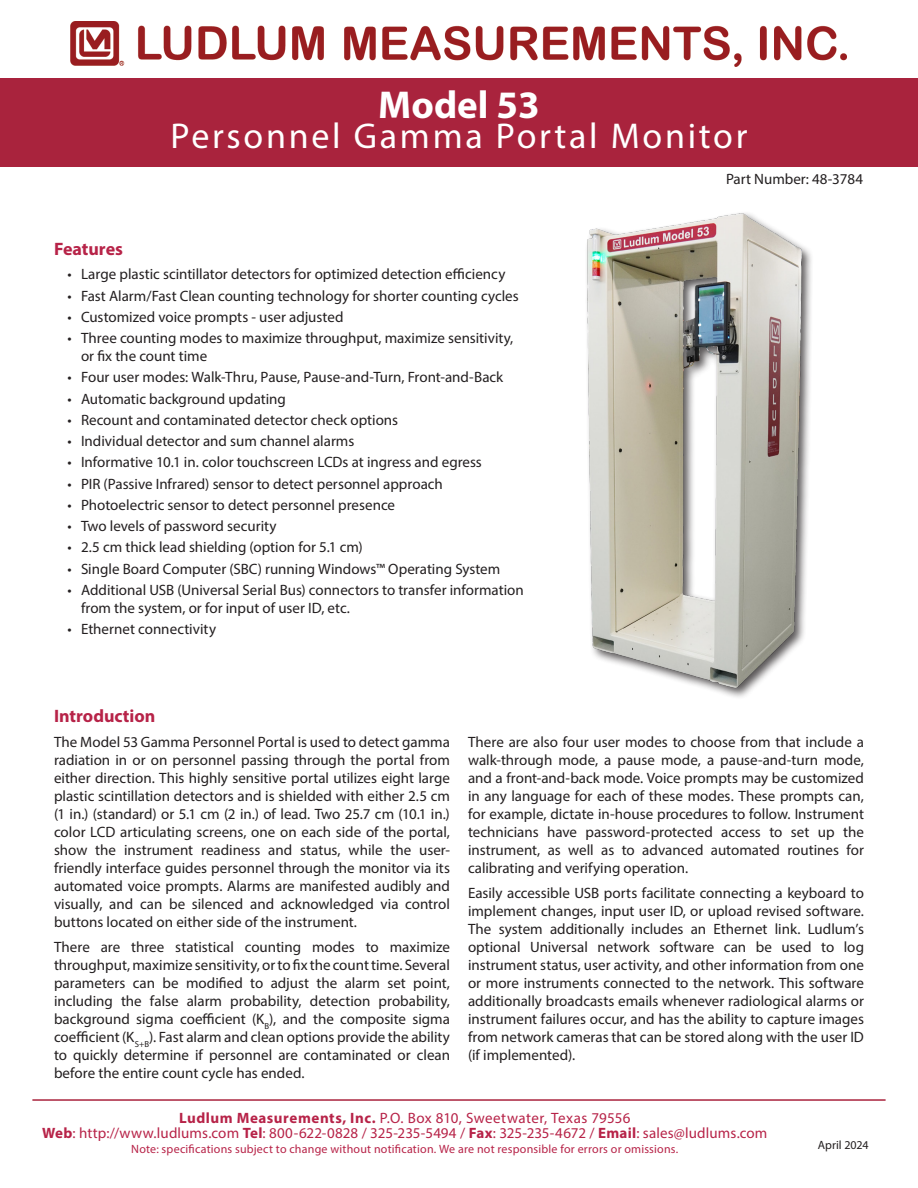
<style>
.page{position:relative;width:918px;height:1188px;background:#fff}
.page>*{position:absolute;margin:0;border:0;box-sizing:border-box;transform-origin:0 0}
.t1{font:700 39px "Myriad Pro";color:#fff}
.t2{font:36px "Myriad Pro";letter-spacing:.075em;color:#fff}
.Subhead_2{font:700 18px "Myriad Pro";color:#b72348}
.t3{font:15px/18px "Myriad Pro";color:#231f20;text-align:justify}
.t4{font:15px "Myriad Pro";letter-spacing:.01em;color:#b72348}
.t5{font:12px "Myriad Pro";letter-spacing:.02em;color:#b72348}
.t6{font:12px "Myriad Pro";letter-spacing:.005em;color:#231f20}
.s1{font-weight:700}
</style>
<div class="page">
<hr style="left:32px;top:1099px;width:854px;height:2px;background:#a9233d">
<div style="left:0;top:78px;width:918px;height:88px;background:#a9233d"></div>
<img style="left:71px;top:22px;width:775px;height:44px">
<img style="left:587px;top:213px;width:225px;height:484px">
<p class="t1" style="left:378px;top:80px;width:163px">Model 53</p>
<p class="t2" style="left:170px;top:114px;width:579px">Personnel Gamma Portal Monitor</p>
<p class="Subhead_2" style="left:54px;top:237px;width:70px">Features</p>
<p class="t3" style="left:68px;top:265px;width:439px">• Large plastic scintillator detectors for optimized detection efficiency</p>
<p class="t3" style="left:68px;top:286px;width:453px">• Fast Alarm/Fast Clean counting technology for shorter counting cycles</p>
<p class="t3" style="left:68px;top:308px;width:278px">• Customized voice prompts - user adjusted</p>
<p class="t3" style="left:81px;top:329px;width:434px;text-indent:-14px">• Three counting modes to maximize throughput, maximize sensitivity, or fix the count time</p>
<p class="t3" style="left:68px;top:368px;width:437px">• Four user modes: Walk-Thru, Pause, Pause-and-Turn, Front-and-Back</p>
<p class="t3" style="left:68px;top:389px;width:220px">• Automatic background updating</p>
<p class="t3" style="left:68px;top:411px;width:332px">• Recount and contaminated detector check options</p>
<p class="t3" style="left:68px;top:432px;width:288px">• Individual detector and sum channel alarms</p>
<p class="t3" style="left:68px;top:453px;width:416px">• Informative 10.1 in. color touchscreen LCDs at ingress and egress</p>
<p class="t3" style="left:68px;top:474px;width:377px">• PIR (Passive Infrared) sensor to detect personnel approach</p>
<p class="t3" style="left:68px;top:496px;width:329px">• Photoelectric sensor to detect personnel presence</p>
<p class="t3" style="left:68px;top:517px;width:211px">• Two levels of password security</p>
<p class="t3" style="left:68px;top:538px;width:297px">• 2.5 cm thick lead shielding (option for 5.1 cm)</p>
<p class="t3" style="left:68px;top:559px;width:434px">• Single Board Computer (SBC) running Windows™ Operating System</p>
<p class="t3" style="left:81px;top:581px;width:444px;text-indent:-14px">• Additional USB (Universal Serial Bus) connectors to transfer information from the system, or for input of user ID, etc.</p>
<p class="t3" style="left:68px;top:620px;width:150px">• Ethernet connectivity</p>
<p class="t3" style="left:726px;top:170px;width:139px">Part Number: 48-3784</p>
<p class="Subhead_2" style="left:54px;top:705px;width:103px">Introduction</p>
<p class="t3" style="left:54px;top:733px;width:398px">The Model 53 Gamma Personnel Portal is used to detect gamma radiation in or on personnel passing through the portal from either direction. This highly sensitive portal utilizes eight large plastic scintillation detectors and is shielded with either 2.5 cm (1 in.) (standard) or 5.1 cm (2 in.) of lead. Two 25.7 cm (10.1 in.) color LCD articulating screens, one on each side of the portal, show the instrument readiness and status, while the user&shy;friendly interface guides personnel through the monitor via its automated voice prompts. Alarms are manifested audibly and visually, and can be silenced and acknowledged via control buttons located on either side of the instrument.</p>
<p class="t3" style="left:54px;top:938px;width:398px">There are three statistical counting modes to maximize throughput, maximize sensitivity, or to fix the count time. Several parameters can be modified to adjust the alarm set point, including the false alarm probability, detection probability, background sigma coefficient (K<sub>B</sub>), and the composite sigma coefficient (K<sub>S+B</sub>). Fast alarm and clean options provide the ability to quickly determine if personnel are contaminated or clean before the entire count cycle has ended.</p>
<p class="t3" style="left:468px;top:733px;width:398px">There are also four user modes to choose from that include a walk-through mode, a pause mode, a pause-and-turn mode, and a front-and-back mode. Voice prompts may be customized in any language for each of these modes. These prompts can, for example, dictate in-house procedures to follow. Instrument technicians have password-protected access to set up the instrument, as well as to advanced automated routines for calibrating and verifying operation.</p>
<p class="t3" style="left:468px;top:884px;width:398px">Easily accessible USB ports facilitate connecting a keyboard to implement changes, input user ID, or upload revised software.<br>The system additionally includes an Ethernet link. Ludlum’s optional Universal network software can be used to log instrument status, user activity, and other information from one or more instruments connected to the network. This software additionally broadcasts emails whenever radiological alarms or instrument failures occur, and has the ability to capture images from network cameras that can be stored along with the user ID (if implemented).</p>
<p class="t4" style="left:179px;top:1109px;width:453px"><span class="s1">Ludlum Measurements, Inc.</span> P.O. Box 810, Sweetwater, Texas 79556</p>
<p class="t4" style="left:42px;top:1124px;width:727px"><span class="s1">Web</span>: http://www.ludlums.com <span class="s1">Tel</span>: 800-622-0828 / 325-235-5494 / <span class="s1">Fax</span>: 325-235-4672 / <span class="s1">Email</span>: sales@ludlums.com</p>
<p class="t5" style="left:131px;top:1142px;width:549px">Note: specifications subject to change without notification. We are not responsible for errors or omissions.</p>
<p class="t6" style="left:818px;top:1138px;width:52px">April 2024</p>
</div>
